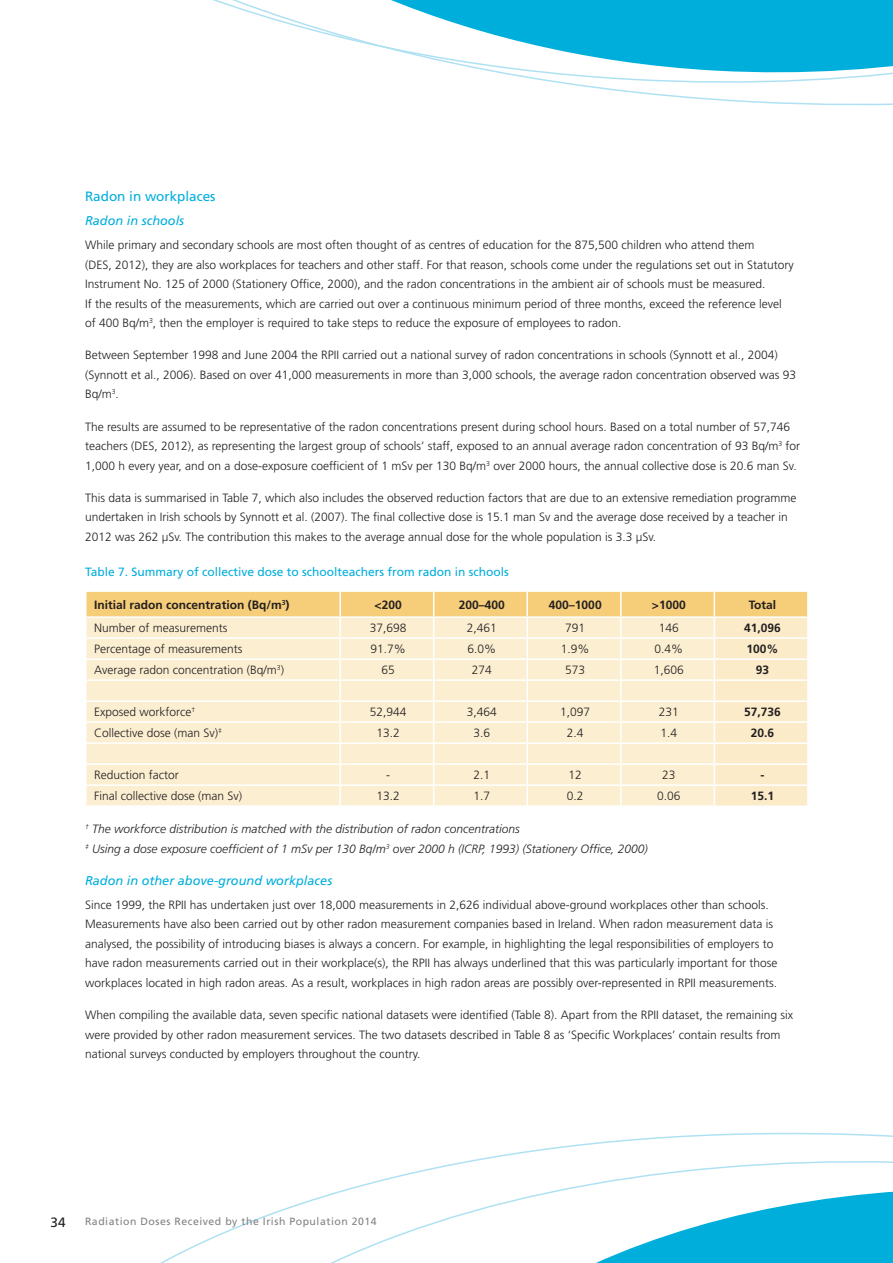
<style>
.page{position:relative;width:893px;height:1263px;background:#fff}
.page>*{position:absolute;margin:0;border:0;box-sizing:border-box;transform-origin:0 0}
.t1{font:13.5px "Frutiger LT Std";color:#00aedc}
.t2{font:13.5px "Frutiger LT Std";color:#231f20}
.t3{font:italic 12.75px "Frutiger LT Std";color:#00aedc}
.t4{font:300 12px/19.5px "Frutiger LT Std";color:#231f20}
.t5{font:italic 300 12px/19.5px "Frutiger LT Std";color:#231f20}
.t6{font:700 12px "Frutiger LT Std";color:#231f20}
.t7{font:12px "Frutiger LT Std";color:#00aedc}
.t8{font:10.5px "Frutiger LT Std";letter-spacing:.05em;color:#808285}
</style>
<div class="page">
<svg style="left:628px;top:92px;width:265px;height:14px"></svg>
<svg style="left:213px;top:0;width:680px;height:92px"></svg>
<svg style="left:160px;top:1132px;width:733px;height:131px"></svg>
<svg style="left:86px;top:591px;width:722px;height:215px;background:#faebca"></svg>
<hr style="left:714px;top:805px;width:95px;height:2px;background:#fff">
<p class="t1" style="left:85px;top:189px;width:132px">Radon in workplaces</p>
<p class="t3" style="left:85px;top:213px;width:101px">Radon in schools</p>
<p class="t4" style="left:85px;top:235px;width:710px">While primary and secondary schools are most often thought of as centres of education for the 875,500 children who attend them<br>(DES, 2012), they are also workplaces for teachers and other staff. For that reason, schools come under the regulations set out in Statutory Instrument No. 125 of 2000 (Stationery Office, 2000), and the radon concentrations in the ambient air of schools must be measured.<br>If the results of the measurements, which are carried out over a continuous minimum period of three months, exceed the reference level of 400 Bq/m<sup>3</sup>, then the employer is required to take steps to reduce the exposure of employees to radon.</p>
<p class="t4" style="left:85px;top:346px;width:713px">Between September 1998 and June 2004 the RPII carried out a national survey of radon concentrations in schools (Synnott et al., 2004) (Synnott et al., 2006). Based on over 41,000 measurements in more than 3,000 schools, the average radon concentration observed was 93<br>Bq/m<sup>3</sup>.</p>
<p class="t4" style="left:85px;top:417px;width:717px">The results are assumed to be representative of the radon concentrations present during school hours. Based on a total number of 57,746 teachers (DES, 2012), as representing the largest group of schools’ staff, exposed to an annual average radon concentration of 93 Bq/m<sup>3</sup> for<br>1,000 h every year, and on a dose-exposure coefficient of 1 mSv per 130 Bq/m<sup>3</sup> over 2000 hours, the annual collective dose is 20.6 man Sv.</p>
<p class="t4" style="left:85px;top:488px;width:713px">This data is summarised in Table 7, which also includes the observed reduction factors that are due to an extensive remediation programme undertaken in Irish schools by Synnott et al. (2007). The final collective dose is 15.1 man Sv and the average dose received by a teacher in<br>2012 was 262 µSv. The contribution this makes to the average annual dose for the whole population is 3.3 µSv.</p>
<p class="t7" style="left:85px;top:565px;width:425px">Table 7. Summary of collective dose to schoolteachers from radon in schools</p>
<p class="t6" style="left:94px;top:597px;width:197px">Initial radon concentration (Bq/m<sup>3</sup>)</p>
<p class="t6" style="left:375px;top:597px;width:29px">&lt;200</p>
<p class="t6" style="left:459px;top:597px;width:48px">200–400</p>
<p class="t6" style="left:549px;top:597px;width:54px">400–1000</p>
<p class="t6" style="left:652px;top:597px;width:35px">&gt;1000</p>
<p class="t6" style="left:749px;top:597px;width:29px">Total</p>
<p class="t4" style="left:94px;top:618px;width:135px">Number of measurements</p>
<p class="t4" style="left:370px;top:618px;width:38px">37,698</p>
<p class="t4" style="left:467px;top:618px;width:32px">2,461</p>
<p class="t4" style="left:565px;top:618px;width:22px">791</p>
<p class="t4" style="left:659px;top:618px;width:22px">146</p>
<p class="t6" style="left:744px;top:621px;width:38px">41,096</p>
<p class="t4" style="left:94px;top:639px;width:150px">Percentage of measurements</p>
<p class="t4" style="left:370px;top:639px;width:37px">91.7%</p>
<p class="t4" style="left:467px;top:639px;width:30px">6.0%</p>
<p class="t4" style="left:561px;top:639px;width:30px">1.9%</p>
<p class="t4" style="left:654px;top:639px;width:30px">0.4%</p>
<p class="t6" style="left:746px;top:642px;width:34px">100%</p>
<p class="t4" style="left:94px;top:660px;width:191px">Average radon concentration (Bq/m<sup>3</sup>)</p>
<p class="t4" style="left:382px;top:660px;width:15px">65</p>
<p class="t4" style="left:472px;top:660px;width:22px">274</p>
<p class="t4" style="left:565px;top:660px;width:22px">573</p>
<p class="t4" style="left:654px;top:660px;width:32px">1,606</p>
<p class="t6" style="left:756px;top:663px;width:15px">93</p>
<p class="t4" style="left:94px;top:702px;width:103px">Exposed workforce<sup>†</sup></p>
<p class="t4" style="left:370px;top:702px;width:38px">52,944</p>
<p class="t4" style="left:467px;top:702px;width:32px">3,464</p>
<p class="t4" style="left:560px;top:702px;width:32px">1,097</p>
<p class="t4" style="left:659px;top:702px;width:22px">231</p>
<p class="t6" style="left:744px;top:705px;width:38px">57,736</p>
<p class="t4" style="left:94px;top:723px;width:129px">Collective dose (man Sv)<sup>‡</sup></p>
<p class="t4" style="left:377px;top:723px;width:25px">13.2</p>
<p class="t4" style="left:473px;top:723px;width:18px">3.6</p>
<p class="t4" style="left:567px;top:723px;width:18px">2.4</p>
<p class="t4" style="left:660px;top:723px;width:18px">1.4</p>
<p class="t6" style="left:751px;top:726px;width:25px">20.6</p>
<p class="t4" style="left:94px;top:765px;width:86px">Reduction factor</p>
<p class="t4" style="left:386px;top:765px;width:5px">-</p>
<p class="t4" style="left:473px;top:765px;width:18px">2.1</p>
<p class="t4" style="left:569px;top:765px;width:15px">12</p>
<p class="t4" style="left:662px;top:765px;width:15px">23</p>
<p class="t6" style="left:760px;top:768px;width:5px">-</p>
<p class="t4" style="left:94px;top:786px;width:149px">Final collective dose (man Sv)</p>
<p class="t4" style="left:376px;top:786px;width:25px">13.2</p>
<p class="t4" style="left:473px;top:786px;width:18px">1.7</p>
<p class="t4" style="left:567px;top:786px;width:18px">0.2</p>
<p class="t4" style="left:657px;top:786px;width:25px">0.06</p>
<p class="t6" style="left:751px;top:789px;width:25px">15.1</p>
<p class="t5" style="left:85px;top:819px;width:564px"><sup>†</sup> The workforce distribution is matched with the distribution of radon concentrations<br><sup>‡</sup> Using a dose exposure coefficient of 1 mSv per 130 Bq/m<sup>3</sup> over 2000 h (ICRP, 1993) (Stationery Office, 2000)</p>
<p class="t3" style="left:85px;top:873px;width:249px">Radon in other above-ground workplaces</p>
<p class="t4" style="left:85px;top:895px;width:694px">Since 1999, the RPII has undertaken just over 18,000 measurements in 2,626 individual above-ground workplaces other than schools.<br>Measurements have also been carried out by other radon measurement companies based in Ireland. When radon measurement data is analysed, the possibility of introducing biases is always a concern. For example, in highlighting the legal responsibilities of employers to have radon measurements carried out in their workplace(s), the RPII has always underlined that this was particularly important for those workplaces located in high radon areas. As a result, workplaces in high radon areas are possibly over-represented in RPII measurements.</p>
<p class="t4" style="left:85px;top:1005px;width:710px">When compiling the available data, seven specific national datasets were identified (Table 8). Apart from the RPII dataset, the remaining six were provided by other radon measurement services. The two datasets described in Table 8 as ‘Specific Workplaces’ contain results from national surveys conducted by employers throughout the country.</p>
<p class="t2" style="left:51px;top:1214px;width:17px">34</p>
<p class="t8" style="left:85px;top:1215px;width:293px">Radiation Doses Received by the Irish Population 2014</p>
</div>
